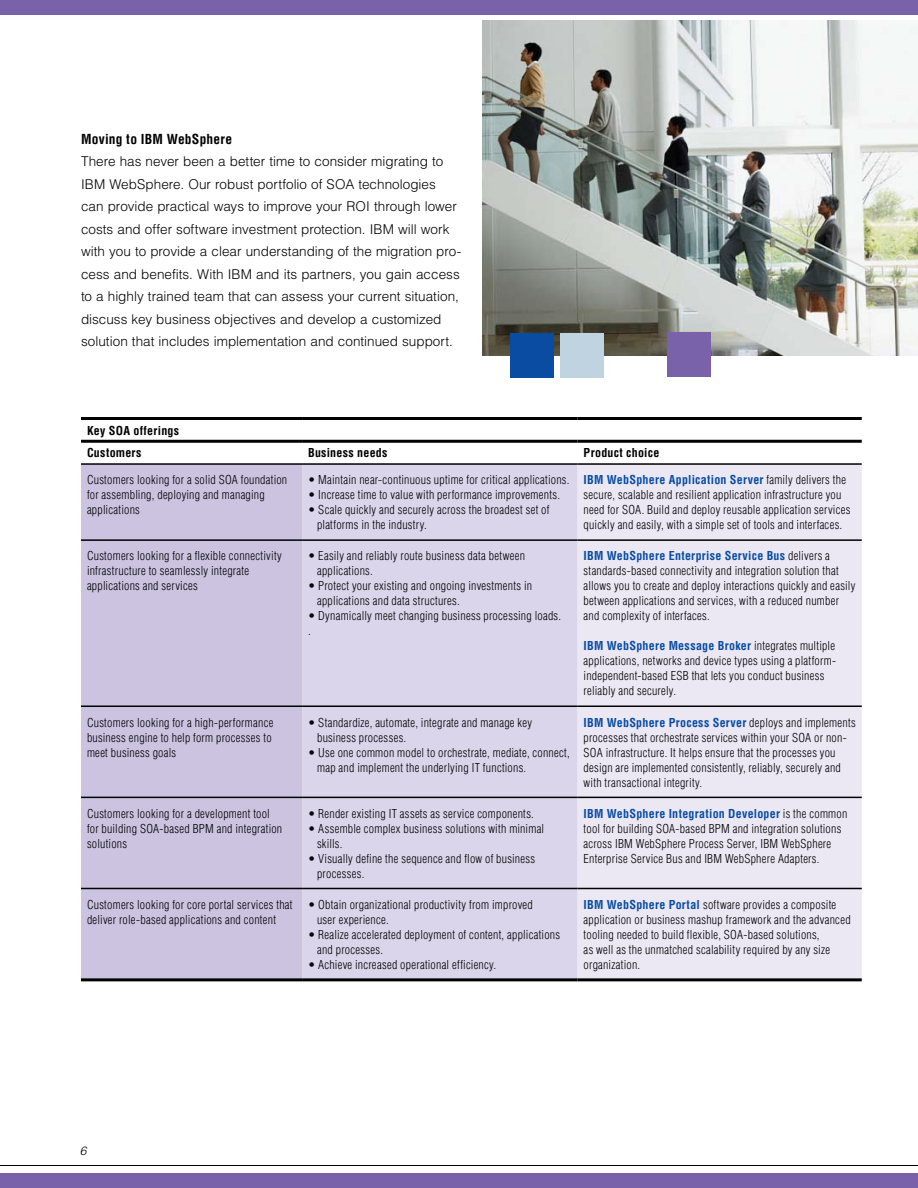
<style>
.page{position:relative;width:918px;height:1188px;background:#fff}
.page>*{position:absolute;margin:0;border:0;box-sizing:border-box;transform-origin:0 0}
.t1{font:300 13.5px/22.5px "Helvetica";color:#000}
.t2{font:700 condensed 13.5px "Helvetica";letter-spacing:.015em;color:#000}
.t3{font:300 condensed 12px/15px "Helvetica";letter-spacing:.02em;color:#000}
.t4{font:700 condensed 12px/22.8px "Helvetica";letter-spacing:.025em;color:#000}
.s1{font-weight:700;color:#094ca1}
</style>
<div class="page">
<hr style="left:0;top:1165px;width:918px;height:1px;background:#000">
<div style="left:0;top:0;width:918px;height:15px;background:#7962aa"></div>
<div style="left:0;top:1173px;width:918px;height:15px;background:#7962aa"></div>
<div style="left:81px;top:465px;width:221px;height:513px;background:#ccc3e1"></div>
<div style="left:302px;top:465px;width:276px;height:513px;background:#dad5ea"></div>
<div style="left:578px;top:465px;width:284px;height:513px;background:#ebe8f4"></div>
<hr style="left:81px;top:463px;width:221px;height:2px;background:#000">
<hr style="left:302px;top:463px;width:276px;height:2px;background:#000">
<hr style="left:578px;top:463px;width:284px;height:2px;background:#000">
<hr style="left:81px;top:539px;width:221px;height:2px;background:#000">
<hr style="left:302px;top:539px;width:276px;height:2px;background:#000">
<hr style="left:578px;top:539px;width:284px;height:2px;background:#000">
<hr style="left:81px;top:706px;width:221px;height:1px;background:#000">
<hr style="left:302px;top:706px;width:276px;height:1px;background:#000">
<hr style="left:578px;top:706px;width:284px;height:1px;background:#000">
<hr style="left:81px;top:797px;width:221px;height:1px;background:#000">
<hr style="left:302px;top:797px;width:276px;height:1px;background:#000">
<hr style="left:578px;top:797px;width:284px;height:1px;background:#000">
<hr style="left:81px;top:888px;width:221px;height:1px;background:#000">
<hr style="left:302px;top:888px;width:276px;height:1px;background:#000">
<hr style="left:578px;top:888px;width:284px;height:1px;background:#000">
<hr style="left:81px;top:417px;width:221px;height:3px;background:#000">
<hr style="left:302px;top:417px;width:276px;height:3px;background:#000">
<hr style="left:578px;top:417px;width:284px;height:3px;background:#000">
<hr style="left:81px;top:440px;width:221px;height:3px;background:#000">
<hr style="left:302px;top:440px;width:276px;height:3px;background:#000">
<hr style="left:578px;top:440px;width:284px;height:3px;background:#000">
<hr style="left:81px;top:978px;width:221px;height:3px;background:#000">
<hr style="left:302px;top:978px;width:276px;height:3px;background:#000">
<hr style="left:578px;top:978px;width:284px;height:3px;background:#000">
<img style="left:483px;top:20px;width:435px;height:336px">
<div style="left:510px;top:334px;width:43px;height:44px;background:#094ca1"></div>
<div style="left:560px;top:334px;width:44px;height:44px;background:#bfd3e0"></div>
<div style="left:667px;top:333px;width:43px;height:44px;background:#7962aa"></div>
<p class="t2" style="left:81px;top:131px;width:153px">Moving to IBM WebSphere</p>
<p class="t1" style="left:81px;top:150px;width:382px">There has never been a better time to consider migrating to IBM WebSphere. Our robust portfolio of SOA technologies can provide practical ways to improve your ROI through lower costs and offer software investment protection. IBM will work with you to provide a clear understanding of the migration pro&shy;cess and benefits. With IBM and its partners, you gain access to a highly trained team that can assess your current situation, discuss key business objectives and develop a customized solution that includes implementation and continued support.</p>
<p class="t4" style="left:87px;top:419px;width:94px">Key SOA offerings<br>Customers</p>
<p class="t4" style="left:308px;top:441px;width:81px">Business needs</p>
<p class="t4" style="left:584px;top:441px;width:77px">Product choice</p>
<p class="t3" style="left:87px;top:472px;width:202px">Customers looking for a solid SOA foundation for assembling, deploying and managing applications</p>
<p class="t3" style="left:308px;top:472px;width:263px">• Maintain near-continuous uptime for critical applications.</p>
<p class="t3" style="left:308px;top:487px;width:253px">• Increase time to value with performance improvements.</p>
<p class="t3" style="left:317px;top:502px;width:234px;text-indent:-9px">• Scale quickly and securely across the broadest set of platforms in the industry.</p>
<p class="t3" style="left:87px;top:549px;width:196px">Customers looking for a flexible connectivity infrastructure to seamlessly integrate applications and services</p>
<p class="t3" style="left:317px;top:549px;width:209px;text-indent:-9px">• Easily and reliably route business data between applications.</p>
<p class="t3" style="left:317px;top:579px;width:217px;text-indent:-9px">• Protect your existing and ongoing investments in applications and data structures.</p>
<p class="t3" style="left:308px;top:609px;width:255px">• Dynamically meet changing business processing loads. .</p>
<p class="t3" style="left:87px;top:715px;width:188px">Customers looking for a high-performance business engine to help form processes to meet business goals</p>
<p class="t3" style="left:317px;top:715px;width:216px;text-indent:-9px">• Standardize, automate, integrate and manage key business processes.</p>
<p class="t3" style="left:317px;top:745px;width:254px;text-indent:-9px">• Use one common model to orchestrate, mediate, connect, map and implement the underlying IT functions.</p>
<p class="t3" style="left:87px;top:806px;width:197px">Customers looking for a development tool for building SOA-based BPM and integration solutions</p>
<p class="t3" style="left:308px;top:806px;width:227px">• Render existing IT assets as service components.</p>
<p class="t3" style="left:317px;top:821px;width:229px;text-indent:-9px">• Assemble complex business solutions with minimal skills.</p>
<p class="t3" style="left:317px;top:851px;width:220px;text-indent:-9px">• Visually define the sequence and flow of business processes.</p>
<p class="t3" style="left:87px;top:897px;width:207px">Customers looking for core portal services that deliver role-based applications and content</p>
<p class="t3" style="left:317px;top:897px;width:217px;text-indent:-9px">• Obtain organizational productivity from improved user experience.</p>
<p class="t3" style="left:317px;top:927px;width:245px;text-indent:-9px">• Realize accelerated deployment of content, applications and processes.</p>
<p class="t3" style="left:308px;top:957px;width:190px">• Achieve increased operational efficiency.</p>
<p class="t3" style="left:584px;top:472px;width:268px"><span class="s1">IBM WebSphere Application Server</span> family delivers the secure, scalable and resilient application infrastructure you need for SOA. Build and deploy reusable application services quickly and easily, with a simple set of tools and interfaces.</p>
<p class="t3" style="left:584px;top:549px;width:273px"><span class="s1">IBM WebSphere Enterprise Service Bus</span> delivers a standards-based connectivity and integration solution that allows you to create and deploy interactions quickly and easily between applications and services, with a reduced number and complexity of interfaces.</p>
<p class="t3" style="left:584px;top:639px;width:254px"><span class="s1">IBM WebSphere Message Broker</span> integrates multiple applications, networks and device types using a platform&shy;independent-based ESB that lets you conduct business reliably and securely.</p>
<p class="t3" style="left:584px;top:715px;width:274px"><span class="s1">IBM WebSphere Process Server</span> deploys and implements processes that orchestrate services within your SOA or non-SOA infrastructure. It helps ensure that the processes you design are implemented consistently, reliably, securely and with transactional integrity.</p>
<p class="t3" style="left:584px;top:806px;width:265px"><span class="s1">IBM WebSphere Integration Developer</span> is the common tool for building SOA-based BPM and integration solutions across IBM WebSphere Process Server, IBM WebSphere Enterprise Service Bus and IBM WebSphere Adapters.</p>
<p class="t3" style="left:584px;top:897px;width:269px"><span class="s1">IBM WebSphere Portal</span> software provides a composite application or business mashup framework and the advanced tooling needed to build flexible, SOA-based solutions,<br>as well as the unmatched scalability required by any size organization.</p>
</div>
